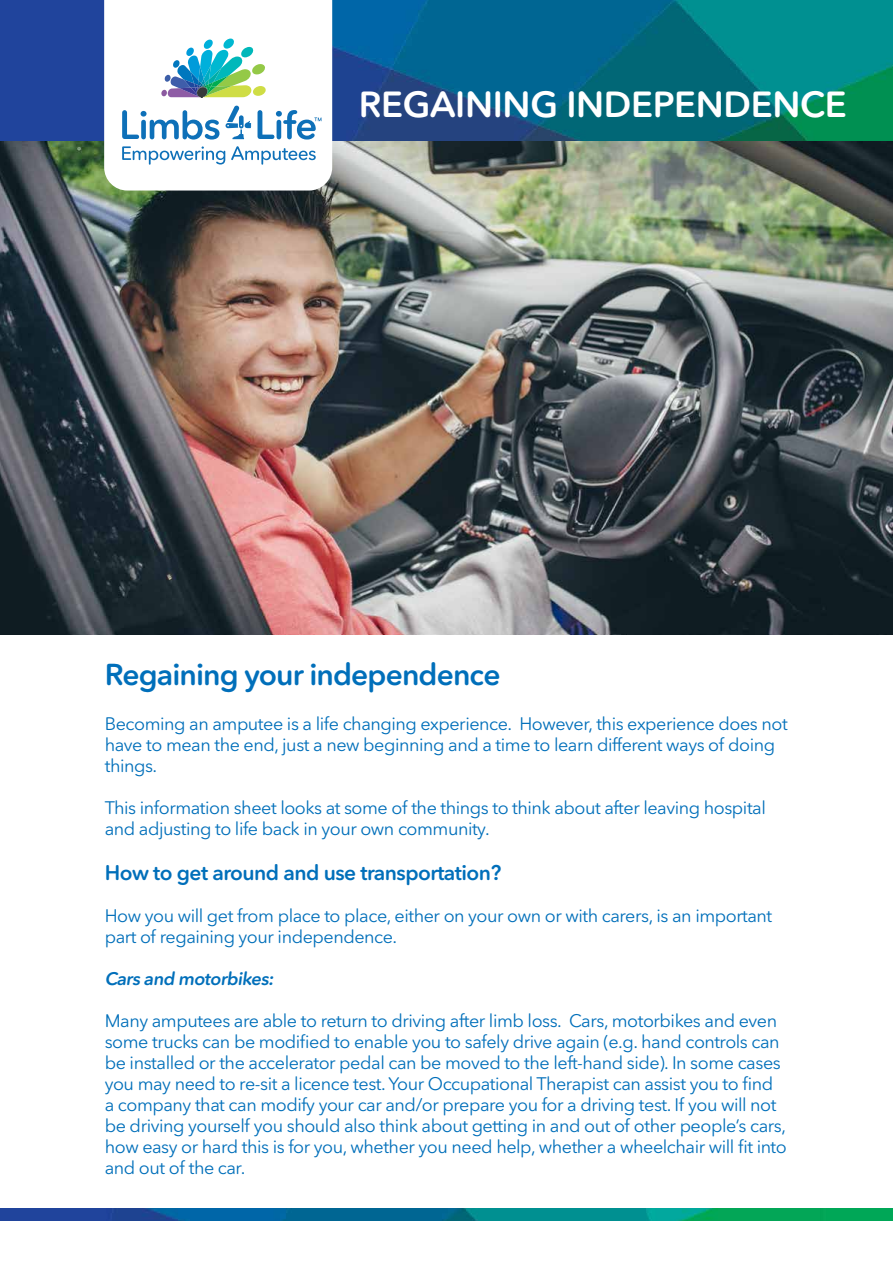
<style>
.page{position:relative;width:893px;height:1263px;background:#fff}
.page>*{position:absolute;margin:0;border:0;box-sizing:border-box;transform-origin:0 0}
.t1{font:600 36px "Avenir Next Rounded Std";letter-spacing:-.01em;color:#fff}
.t2{font:600 30px "Avenir Next Rounded Std";letter-spacing:-.03em;color:#006fba}
.t3{font:600 21px "Avenir Next Rounded Std";letter-spacing:-.025em;color:#006fba}
.t4{font:18px/21px "Avenir Next Rounded Std";letter-spacing:-.025em;color:#006fba}
.t5{font:600 18px "Avenir Next Rounded Std";color:#006fba}
</style>
<div class="page">
<img style="left:0;top:140px;width:893px;height:494px">
<img style="left:0;top:0;width:893px;height:140px">
<svg style="left:105px;top:0;width:227px;height:191px"></svg>
<img style="left:0;top:1209px;width:893px;height:12px">
<h1 class="t1" style="left:359px;top:83px;width:489px">REGAINING INDEPENDENCE</h1>
<h2 class="t2" style="left:105px;top:656px;width:397px">Regaining your independence</h2>
<p class="t4" style="left:105px;top:713px;width:684px">Becoming an amputee is a life changing experience. However, this experience does not have to mean the end, just a new beginning and a time to learn different ways of doing things.</p>
<p class="t4" style="left:105px;top:797px;width:663px">This information sheet looks at some of the things to think about after leaving hospital and adjusting to life back in your own community.</p>
<p class="t3" style="left:105px;top:860px;width:398px">How to get around and use transportation?</p>
<p class="t4" style="left:105px;top:905px;width:669px">How you will get from place to place, either on your own or with carers, is an important part of regaining your independence.</p>
<p class="t5" style="left:105px;top:968px;width:174px">Cars and motorbikes:</p>
<p class="t4" style="left:105px;top:1010px;width:684px">Many amputees are able to return to driving after limb loss. Cars, motorbikes and even some trucks can be modified to enable you to safely drive again (e.g. hand controls can be installed or the accelerator pedal can be moved to the left-hand side). In some cases you may need to re-sit a licence test. Your Occupational Therapist can assist you to find a company that can modify your car and/or prepare you for a driving test. If you will not be driving yourself you should also think about getting in and out of other people’s cars, how easy or hard this is for you, whether you need help, whether a wheelchair will fit into and out of the car.</p>
</div>
